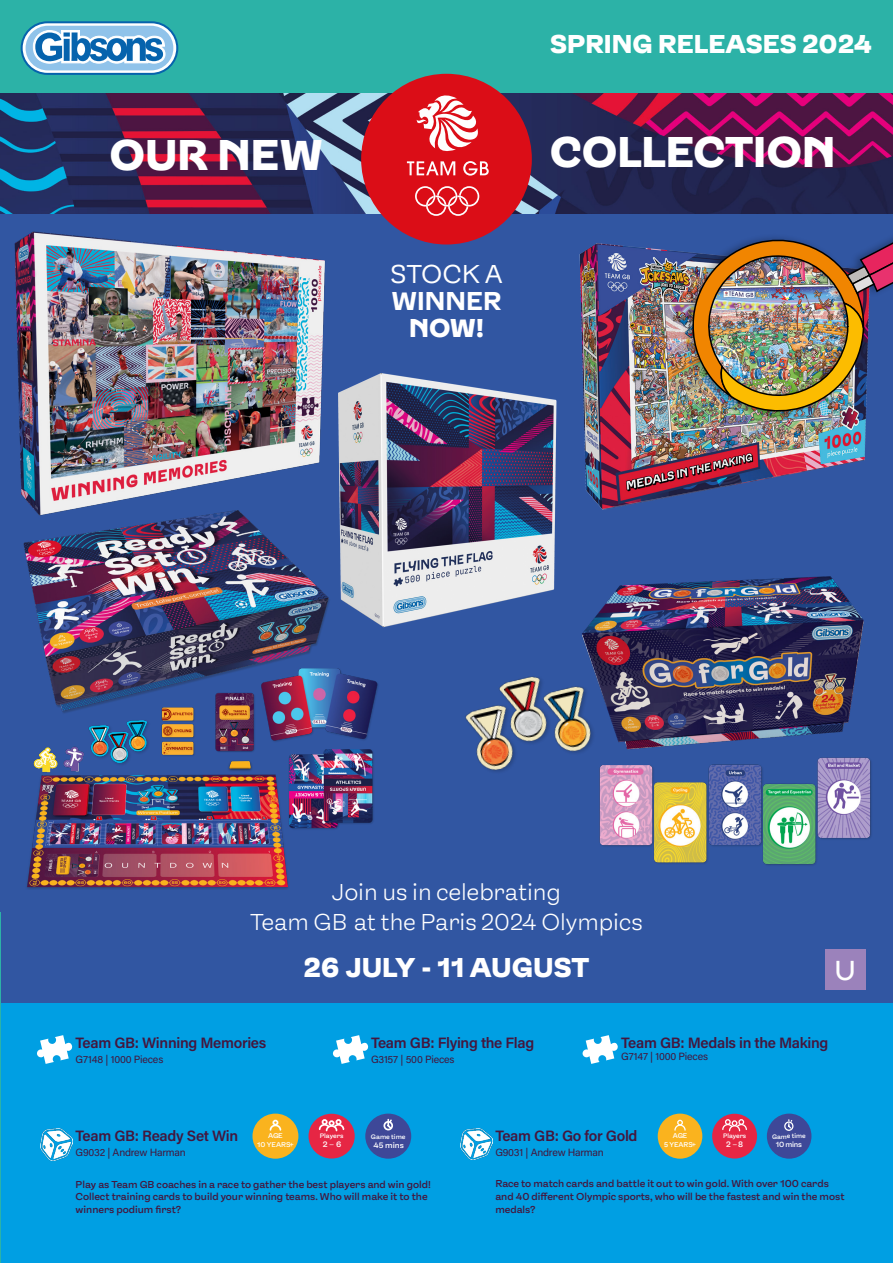
<style>
.page{position:relative;width:893px;height:1263px;background:#fff}
.page>*{position:absolute;margin:0;border:0;box-sizing:border-box;transform-origin:0 0}
.t1{font:800 45px "Team GB Sans";color:#fff}
.t2{font:800 28.5px "Team GB Sans";color:#fff}
.t3{font:28.5px "Johnston 100";color:#fff}
.t4{font:800 27px "Team GB Sans";color:#fff}
.t5{font:27px "Team GB Sans";letter-spacing:-.01em;color:#fff}
.t6{font:700 27px "Team GB Sans";color:#fff}
.t7{font:300 24px/30px "Team GB Sans";color:#fff;text-align:center}
.t8{font:600 15px "Acumin Pro";letter-spacing:-.02em;color:#44163d}
.t9{font:500 10.5px/12.6px "Team GB Sans";color:#44163d}
.t10{font:10.5px "Acumin Pro";letter-spacing:-.02em;color:#44163d}
.t11{font:500 8.25px "Team GB Sans";color:#fff}
.t12{font:500 7.8px "Team GB Sans";letter-spacing:-.035em;color:#fff}
.t13{font:500 7.35px/8.9px "Team GB Sans";color:#fff;text-align:center}
.t14{font:500 7.2px "Team GB Sans";color:#fff}
.t15{font:500 6.75px "Team GB Sans";color:#fff}
</style>
<div class="page">
<div style="left:0;top:0;width:893px;height:94px;background:#2cb2a7"></div>
<div style="left:0;top:194px;width:893px;height:1010px;background:#3156a2"></div>
<div style="left:0;top:1003px;width:893px;height:260px;background:#009fe3"></div>
<img style="left:0;top:93px;width:893px;height:120px">
<img style="left:0;top:189px;width:349px;height:299px">
<img style="left:556px;top:203px;width:337px;height:307px">
<img style="left:308px;top:360px;width:279px;height:268px">
<img style="left:571px;top:558px;width:293px;height:192px">
<img style="left:599px;top:757px;width:273px;height:108px">
<img style="left:465px;top:657px;width:149px;height:132px">
<div style="left:825px;top:949px;width:40px;height:41px;background:#9b82bb"></div>
<img style="left:21px;top:488px;width:315px;height:225px">
<img style="left:257px;top:661px;width:121px;height:81px">
<img style="left:292px;top:749px;width:82px;height:80px">
<img style="left:88px;top:720px;width:61px;height:22px">
<img style="left:159px;top:704px;width:39px;height:38px">
<img style="left:211px;top:690px;width:48px;height:52px">
<img style="left:27px;top:742px;width:265px;height:147px">
<div style="left:361px;top:74px;width:171px;height:170px;background:#db0d17;border-radius:85px"></div>
<svg style="left:416px;top:95px;width:62px;height:56px"></svg>
<svg style="left:407px;top:161px;width:48px;height:14px"></svg>
<svg style="left:463px;top:161px;width:26px;height:15px"></svg>
<svg style="left:415px;top:186px;width:64px;height:30px"></svg>
<div style="left:252px;top:1113px;width:46px;height:46px;background:#fab31e;border-radius:50%"></div>
<svg style="left:269px;top:1120px;width:13px;height:11px"></svg>
<div style="left:308px;top:1114px;width:47px;height:44px;background:#e62644;border-radius:50%"></div>
<svg style="left:318px;top:1119px;width:27px;height:13px"></svg>
<div style="left:365px;top:1113px;width:46px;height:46px;background:#3e4898;border-radius:50%"></div>
<svg style="left:383px;top:1118px;width:10px;height:13px"></svg>
<div style="left:658px;top:1113px;width:44px;height:46px;background:#fab31e;border-radius:50%"></div>
<svg style="left:674px;top:1120px;width:12px;height:11px"></svg>
<div style="left:712px;top:1114px;width:45px;height:44px;background:#e62644;border-radius:50%"></div>
<svg style="left:722px;top:1119px;width:25px;height:13px"></svg>
<div style="left:767px;top:1113px;width:44px;height:46px;background:#3e4898;border-radius:50%"></div>
<svg style="left:784px;top:1119px;width:10px;height:12px"></svg>
<div style="left:681px;top:212px;width:212px;height:207px;background:#000;opacity:.3"></div>
<img style="left:691px;top:214px;width:202px;height:292px">
<svg style="left:37px;top:1035px;width:36px;height:29px"></svg>
<svg style="left:22px;top:22px;width:155px;height:52px"></svg>
<div style="left:21px;top:21px;width:157px;height:54px;border:2px solid #0663ad;border-radius:26px"></div>
<div style="left:26px;top:26px;width:147px;height:44px;background:#90c3ea;border-radius:22px"></div>
<svg style="left:32px;top:30px;width:134px;height:34px"></svg>
<img style="left:40px;top:1128px;width:32px;height:32px">
<img style="left:460px;top:1128px;width:32px;height:32px">
<svg style="left:332px;top:1035px;width:36px;height:29px"></svg>
<svg style="left:582px;top:1035px;width:36px;height:29px"></svg>
<hr style="left:0;top:913px;width:1px;height:350px;background:#2cb2a7">
<h3 class="t4" style="left:550px;top:28px;width:323px">SPRING RELEASES 2024</h3>
<h1 class="t1" style="left:109px;top:127px;width:215px">OUR NEW</h1>
<h1 class="t1" style="left:550px;top:124px;width:287px">COLLECTION</h1>
<h3 class="t5" style="left:390px;top:258px;width:114px">STOCK A</h3>
<h3 class="t6" style="left:391px;top:285px;width:112px">WINNER</h3>
<h3 class="t4" style="left:409px;top:311px;width:76px">NOW!</h3>
<h3 class="t7" style="left:250px;top:876px;width:394px">Join us in celebrating<br>Team GB at the Paris 2024 Olympics</h3>
<h2 class="t2" style="left:304px;top:950px;width:287px">26 JULY - 11 AUGUST</h2>
<h2 class="t3" style="left:834px;top:955px;width:24px">U</h2>
<h3 class="t8" style="left:76px;top:1032px;width:192px">Team GB: Winning Memories</h3>
<p class="t10" style="left:76px;top:1052px;width:89px">G7148 | 1000 Pieces</p>
<h3 class="t8" style="left:371px;top:1032px;width:165px">Team GB: Flying the Flag</h3>
<p class="t10" style="left:371px;top:1052px;width:85px">G3157 | 500 Pieces</p>
<h3 class="t8" style="left:621px;top:1032px;width:209px">Team GB: Medals in the Making</h3>
<p class="t10" style="left:621px;top:1049px;width:88px">G7147 | 1000 Pieces</p>
<h3 class="t8" style="left:495px;top:1125px;width:144px">Team GB: Go for Gold</h3>
<p class="t10" style="left:495px;top:1145px;width:110px">G9031 | Andrew Harman</p>
<p class="t9" style="left:495px;top:1177px;width:351px">Race to match cards and battle it out to win gold. With over 100 cards and 40 different Olympic sports, who will be the fastest and win the most medals?</p>
<h3 class="t8" style="left:76px;top:1125px;width:164px">Team GB: Ready Set Win</h3>
<p class="t10" style="left:76px;top:1145px;width:112px">G9032 | Andrew Harman</p>
<p class="t9" style="left:76px;top:1178px;width:357px">Play as Team GB coaches in a race to gather the best players and win gold!<br>Collect training cards to build your winning teams. Who will make it to the winners podium first?</p>
<p class="t13" style="left:268px;top:1131px;width:16px">AGE</p>
<p class="t14" style="left:257px;top:1140px;width:38px">10 YEARS+</p>
<p class="t15" style="left:371px;top:1133px;width:36px">Game time</p>
<p class="t11" style="left:374px;top:1140px;width:32px">45 mins</p>
<p class="t13" style="left:664px;top:1131px;width:34px">AGE<br>5 YEARS+</p>
<p class="t15" style="left:723px;top:1132px;width:25px">Players</p>
<p class="t15" style="left:320px;top:1132px;width:25px">Players</p>
<p class="t11" style="left:323px;top:1139px;width:20px">2 – 6</p>
<p class="t15" style="left:772px;top:1132px;width:35px">Game time</p>
<p class="t12" style="left:776px;top:1140px;width:27px">10 mins</p>
<p class="t11" style="left:726px;top:1139px;width:19px">2 – 8</p>
</div>
